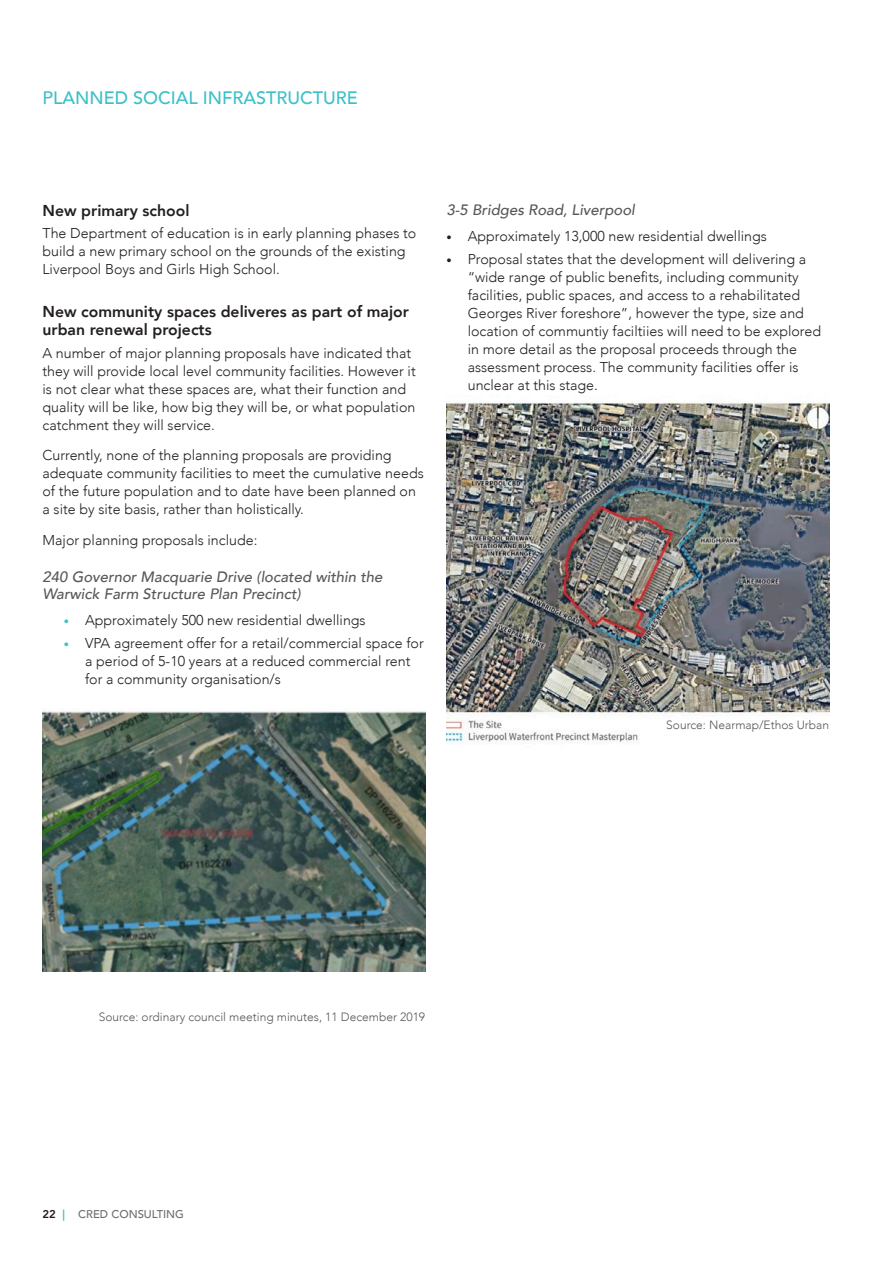
<style>
.page{position:relative;width:893px;height:1263px;background:#fff}
.page>*{position:absolute;margin:0;border:0;box-sizing:border-box;transform-origin:0 0}
.Heading_2{font:500 18px "Avenir";color:#3bc1c9}
.Heading_3{font:800 15.75px/18px "Avenir";color:#231f20}
.Heading_4{font:italic 500 15px/16.5px "Avenir";color:#57585a}
.Body_Copy{font:300 14.25px/18px "Avenir";color:#231f20}
.Photo_Caption{font:300 12px "Avenir";color:#57585a}
.t1{font:500 11.25px "Avenir";color:#6c6d70}
.s1{font-weight:400;font-size:10.5px;color:#3bc1c9}
.s2{font-weight:400;font-size:10.5px}
.s3{font-weight:800;color:#231f20}
.s4{font-weight:800;color:#3bc1c9}
</style>
<div class="page">
<img style="left:446px;top:401px;width:383px;height:341px">
<img style="left:43px;top:711px;width:382px;height:260px">
<p class="Heading_2" style="left:43px;top:82px;width:317px">PLANNED SOCIAL INFRASTRUCTURE</p>
<p class="Heading_3" style="left:43px;top:201px;width:148px">New primary school</p>
<p class="Body_Copy" style="left:43px;top:224px;width:375px">The Department of education is in early planning phases to build a new primary school on the grounds of the existing<br>Liverpool Boys and Girls High School.</p>
<p class="Heading_3" style="left:43px;top:303px;width:368px">New community spaces deliveres as part of major urban renewal projects</p>
<p class="Body_Copy" style="left:43px;top:344px;width:375px">A number of major planning proposals have indicated that they will provide local level community facilities. However it is not clear what these spaces are, what their function and quality will be like, how big they will be, or what population catchment they will service.</p>
<p class="Body_Copy" style="left:43px;top:446px;width:383px">Currently, none of the planning proposals are providing adequate community facilities to meet the cumulative needs of the future population and to date have been planned on a site by site basis, rather than holistically.</p>
<p class="Body_Copy" style="left:43px;top:531px;width:216px">Major planning proposals include:</p>
<p class="Heading_4" style="left:43px;top:569px;width:342px">240 Governor Macquarie Drive (located within the<br>Warwick Farm Structure Plan Precinct)</p>
<p class="Body_Copy" style="left:64px;top:612px;width:303px"><span class="s1">•</span> Approximately 500 new residential dwellings</p>
<p class="Body_Copy" style="left:85px;top:634px;width:340px;text-indent:-21px"><span class="s1">•</span> VPA agreement offer for a retail/commercial space for a period of 5-10 years at a reduced commercial rent for a community organisation/s</p>
<p class="Heading_4" style="left:446px;top:202px;width:190px">3-5 Bridges Road, Liverpool</p>
<p class="Body_Copy" style="left:446px;top:227px;width:322px"><span class="s2">•</span> Approximately 13,000 new residential dwellings</p>
<p class="Body_Copy" style="left:468px;top:250px;width:355px;text-indent:-21px"><span class="s2">•</span> Proposal states that the development will delivering a “wide range of public benefits, including community facilities, public spaces, and access to a rehabilitated Georges River foreshore”, however the type, size and location of communtiy faciltiies will need to be explored in more detail as the proposal proceeds through the assessment process. The community facilities offer is unclear at this stage.</p>
<p class="Photo_Caption" style="left:666px;top:718px;width:164px">Source: Nearmap/Ethos Urban</p>
<p class="Photo_Caption" style="left:99px;top:1009px;width:328px">Source: ordinary council meeting minutes, 11 December 2019</p>
<p class="t1" style="left:43px;top:1204px;width:143px"><span class="s3">22</span> <span class="s4">|</span> CRED CONSULTING</p>
</div>
